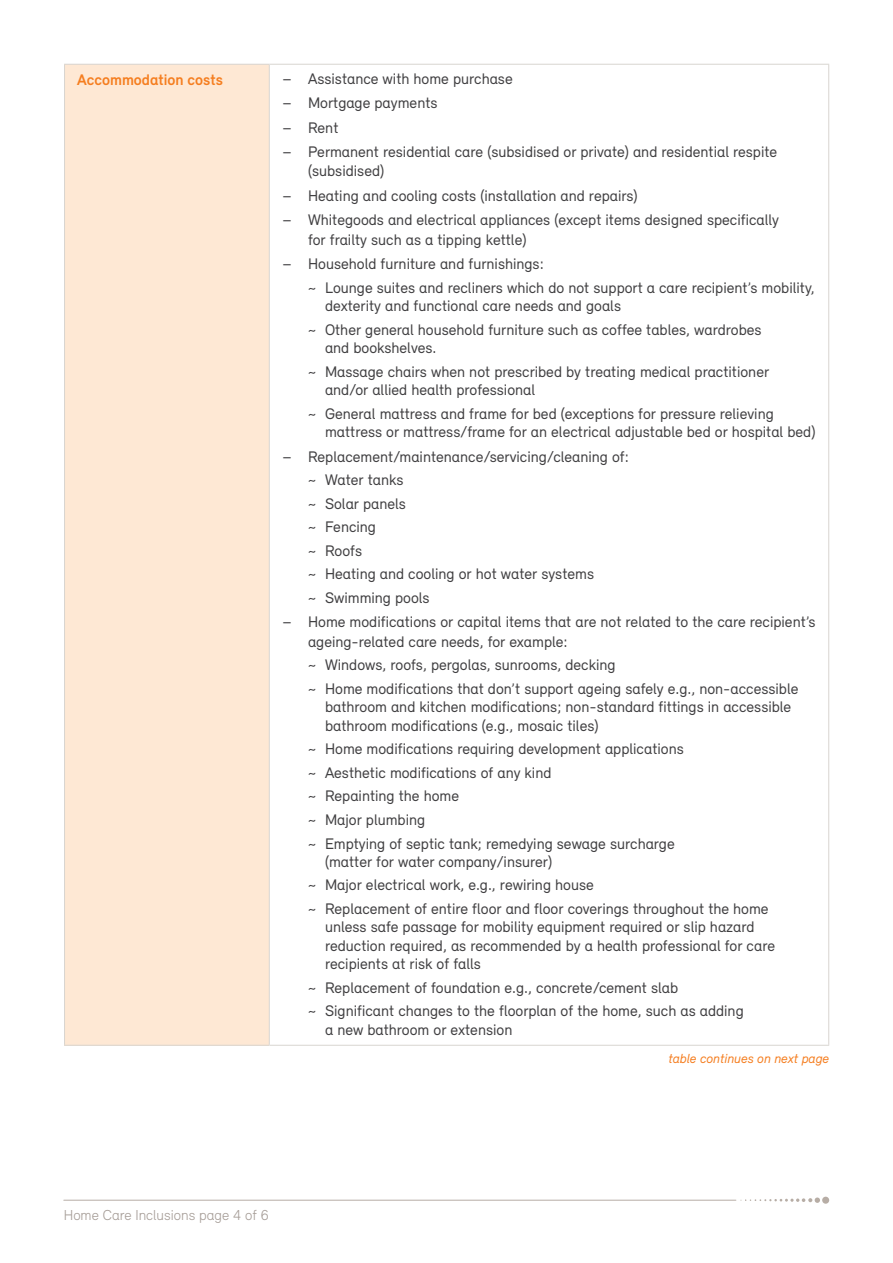
<style>
.page{position:relative;width:893px;height:1263px;background:#fff}
.page>*{position:absolute;margin:0;border:0;box-sizing:border-box;transform-origin:0 0}
.t1{font:15.75px/23.5px "Relevant";color:#414042}
.t2{font:700 15.75px "Relevant";color:#f57e20}
.t3{font:300 14.85px "Relevant";color:#a49b95}
.t4{font:italic 13.5px "Relevant";color:#f57e20}
</style>
<div class="page">
<hr style="left:64px;top:1200px;width:672px;height:1px;background:#b7ada5">
<div style="left:822px;top:1197px;width:7px;height:7px;background:#b7ada5;border-radius:50%"></div>
<svg style="left:740px;top:1197px;width:80px;height:6px"></svg>
<div style="left:65px;top:64px;width:204px;height:981px;background:#fee8d4"></div>
<hr style="left:64px;top:1045px;width:205px;height:1px;background:#d8d5d0">
<hr style="left:269px;top:1045px;width:560px;height:1px;background:#d8d5d0">
<hr style="left:64px;top:64px;width:205px;height:1px;background:#d8d5d0">
<hr style="left:269px;top:64px;width:560px;height:1px;background:#d8d5d0">
<hr style="left:828px;top:65px;width:1px;height:980px;background:#d8d5d0">
<hr style="left:64px;top:65px;width:1px;height:980px;background:#d8d5d0">
<hr style="left:269px;top:65px;width:1px;height:980px;background:#d8d5d0">
<p class="t2" style="left:77px;top:70px;width:147px">Accommodation costs</p>
<p class="t1" style="left:282px;top:66px;width:232px">– Assistance with home purchase</p>
<p class="t1" style="left:282px;top:91px;width:157px">– Mortgage payments</p>
<p class="t1" style="left:282px;top:115px;width:57px">– Rent</p>
<p class="t1" style="left:308px;top:142px;width:471px;line-height:19.4px;text-indent:-26px">– Permanent residential care (subsidised or private) and residential respite (subsidised)</p>
<p class="t1" style="left:282px;top:184px;width:357px">– Heating and cooling costs (installation and repairs)</p>
<p class="t1" style="left:308px;top:210px;width:473px;line-height:19.4px;text-indent:-26px">– Whitegoods and electrical appliances (except items designed specifically for frailty such as a tipping kettle)</p>
<p class="t1" style="left:308px;top:252px;width:508px;text-indent:-26px">– Household furniture and furnishings:<br>~ Lounge suites and recliners which do not support a care recipient’s mobility,</p>
<p class="t1" style="left:308px;top:294px;width:455px;text-indent:17px">dexterity and functional care needs and goals<br>~ Other general household furniture such as coffee tables, wardrobes</p>
<p class="t1" style="left:308px;top:336px;width:463px;text-indent:17px">and bookshelves.<br>~ Massage chairs when not prescribed by treating medical practitioner</p>
<p class="t1" style="left:308px;top:378px;width:467px;text-indent:17px">and/or allied health professional<br>~ General mattress and frame for bed (exceptions for pressure relieving</p>
<p class="t1" style="left:325px;top:420px;width:492px">mattress or mattress/frame for an electrical adjustable bed or hospital bed)</p>
<p class="t1" style="left:308px;top:444px;width:323px;text-indent:-26px">– Replacement/maintenance/servicing/cleaning of: ~ Water tanks<br>~ Solar panels<br>~ Fencing<br>~ Roofs<br>~ Heating and cooling or hot water systems<br>~ Swimming pools</p>
<p class="t1" style="left:308px;top:612px;width:509px;line-height:19.4px;text-indent:-26px">– Home modifications or capital items that are not related to the care recipient’s ageing-related care needs, for example:</p>
<p class="t1" style="left:308px;top:653px;width:492px">~ Windows, roofs, pergolas, sunrooms, decking<br>~ Home modifications that don’t support ageing safely e.g., non-accessible</p>
<p class="t1" style="left:325px;top:697px;width:468px;line-height:18.5px">bathroom and kitchen modifications; non-standard fittings in accessible bathroom modifications (e.g., mosaic tiles)</p>
<p class="t1" style="left:308px;top:737px;width:377px">~ Home modifications requiring development applications ~ Aesthetic modifications of any kind<br>~ Repainting the home<br>~ Major plumbing<br>~ Emptying of septic tank; remedying sewage surcharge</p>
<p class="t1" style="left:308px;top:850px;width:462px;text-indent:17px">(matter for water company/insurer)<br>~ Major electrical work, e.g., rewiring house<br>~ Replacement of entire floor and floor coverings throughout the home</p>
<p class="t1" style="left:325px;top:918px;width:451px;line-height:18.5px">unless safe passage for mobility equipment required or slip hazard reduction required, as recommended by a health professional for care recipients at risk of falls</p>
<p class="t1" style="left:308px;top:975px;width:437px">~ Replacement of foundation e.g., concrete/cement slab<br>~ Significant changes to the floorplan of the home, such as adding</p>
<p class="t1" style="left:325px;top:1017px;width:189px">a new bathroom or extension</p>
<p class="t4" style="left:668px;top:1050px;width:162px">table continues on next page</p>
<p class="t3" style="left:64px;top:1206px;width:206px">Home Care Inclusions page 4 of 6</p>
</div>
